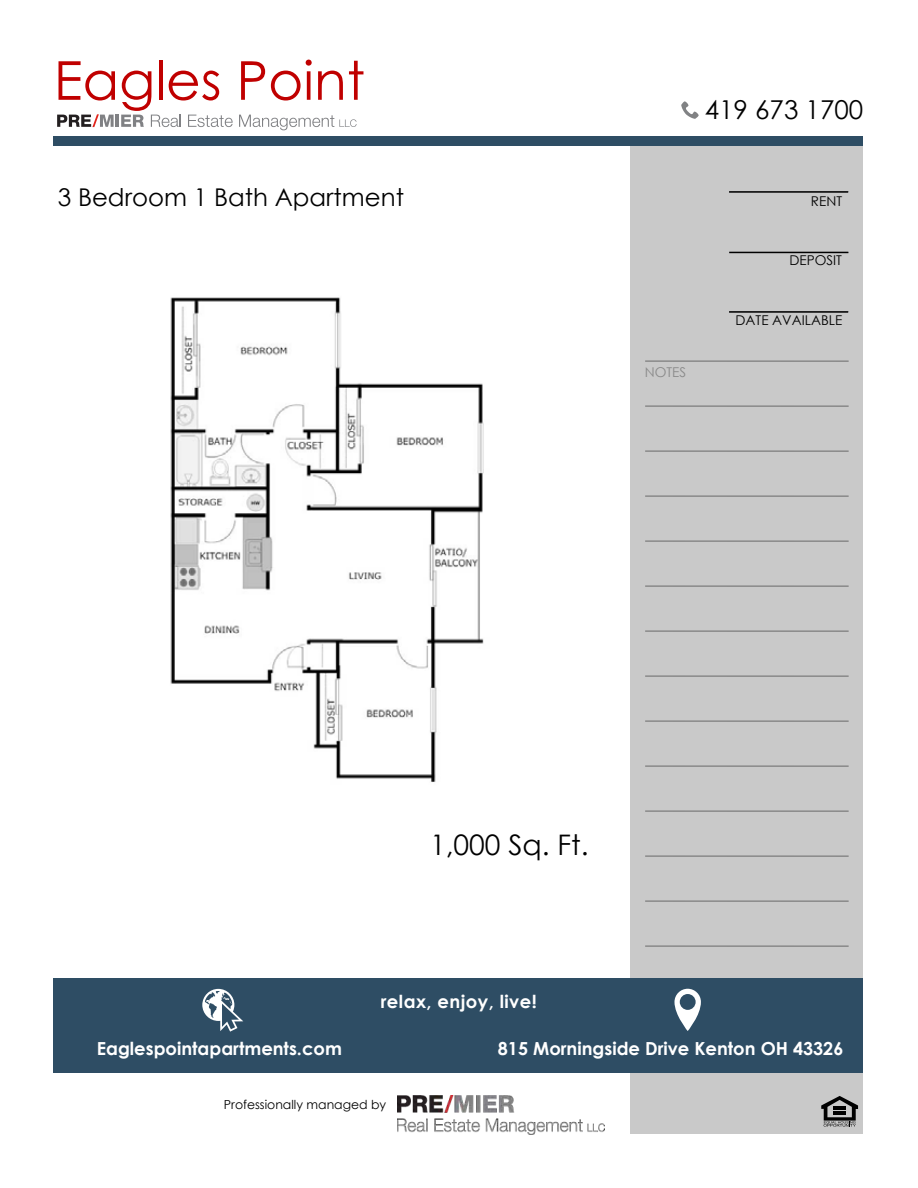
<style>
.page{position:relative;width:918px;height:1188px;background:#fff}
.page>*{position:absolute;margin:0;border:0;box-sizing:border-box;transform-origin:0 0}
.t1{font:53.55px "Century Gothic";color:#c00000}
.t2{font:28.35px "Century Gothic";color:#000}
.t3{font:25.95px "Century Gothic";color:#000}
.t4{font:24.45px "Century Gothic";color:#000}
.t5{font:700 18px "Century Gothic";color:#fff}
.t6{font:700 18px "Century Gothic";letter-spacing:.025em;color:#fff}
.t7{font:13.5px "Century Gothic";color:#000}
.t8{font:13.5px "Century Gothic";color:#898989}
.t9{font:12.45px "Century Gothic";color:#000}
</style>
<div class="page">
<div style="left:631px;top:144px;width:232px;height:990px;background:#c9c9c9"></div>
<div style="left:53px;top:978px;width:810px;height:94px;background:#2e4d64"></div>
<img style="left:398px;top:1096px;width:207px;height:39px">
<svg style="left:202px;top:989px;width:41px;height:43px"></svg>
<svg style="left:674px;top:989px;width:27px;height:42px"></svg>
<svg style="left:821px;top:1096px;width:37px;height:31px"></svg>
<hr style="left:645px;top:360px;width:204px;height:2px;background:#898989">
<hr style="left:645px;top:405px;width:204px;height:2px;background:#898989">
<hr style="left:645px;top:450px;width:204px;height:2px;background:#898989">
<hr style="left:645px;top:495px;width:204px;height:2px;background:#898989">
<hr style="left:645px;top:540px;width:204px;height:2px;background:#898989">
<hr style="left:645px;top:585px;width:204px;height:2px;background:#898989">
<hr style="left:645px;top:630px;width:204px;height:2px;background:#898989">
<hr style="left:645px;top:675px;width:204px;height:2px;background:#898989">
<hr style="left:645px;top:720px;width:204px;height:2px;background:#898989">
<hr style="left:645px;top:765px;width:204px;height:2px;background:#898989">
<hr style="left:645px;top:810px;width:204px;height:2px;background:#898989">
<hr style="left:645px;top:855px;width:204px;height:2px;background:#898989">
<hr style="left:645px;top:900px;width:204px;height:2px;background:#898989">
<hr style="left:645px;top:945px;width:204px;height:2px;background:#898989">
<hr style="left:729px;top:311px;width:119px;height:2px;background:#000">
<hr style="left:729px;top:252px;width:119px;height:1px;background:#000">
<hr style="left:729px;top:191px;width:119px;height:2px;background:#000">
<div style="left:53px;top:136px;width:810px;height:10px;background:#2e4d64"></div>
<svg style="left:681px;top:101px;width:18px;height:18px"></svg>
<img style="left:170px;top:297px;width:314px;height:485px">
<svg style="left:57px;top:114px;width:87px;height:13px"></svg>
<svg style="left:151px;top:115px;width:30px;height:12px"></svg>
<svg style="left:188px;top:115px;width:45px;height:12px"></svg>
<svg style="left:239px;top:115px;width:118px;height:15px"></svg>
<h1 class="t1" style="left:54px;top:43px;width:313px">Eagles Point</h1>
<h3 class="t4" style="left:58px;top:181px;width:348px">3 Bedroom 1 Bath Apartment</h3>
<h3 class="t3" style="left:705px;top:91px;width:160px">419 673 1700</h3>
<p class="t8" style="left:645px;top:363px;width:43px">NOTES</p>
<p class="t7" style="left:811px;top:192px;width:33px">RENT</p>
<p class="t7" style="left:790px;top:251px;width:54px">DEPOSIT</p>
<p class="t7" style="left:736px;top:311px;width:108px">DATE AVAILABLE</p>
<h2 class="t2" style="left:430px;top:825px;width:160px">1,000 Sq. Ft.</h2>
<p class="t6" style="left:381px;top:988px;width:158px">relax, enjoy, live!</p>
<p class="t5" style="left:97px;top:1035px;width:247px">Eaglespointapartments.com</p>
<p class="t5" style="left:498px;top:1035px;width:347px">815 Morningside Drive Kenton OH 43326</p>
<p class="t9" style="left:224px;top:1096px;width:164px">Professionally managed by</p>
</div>
